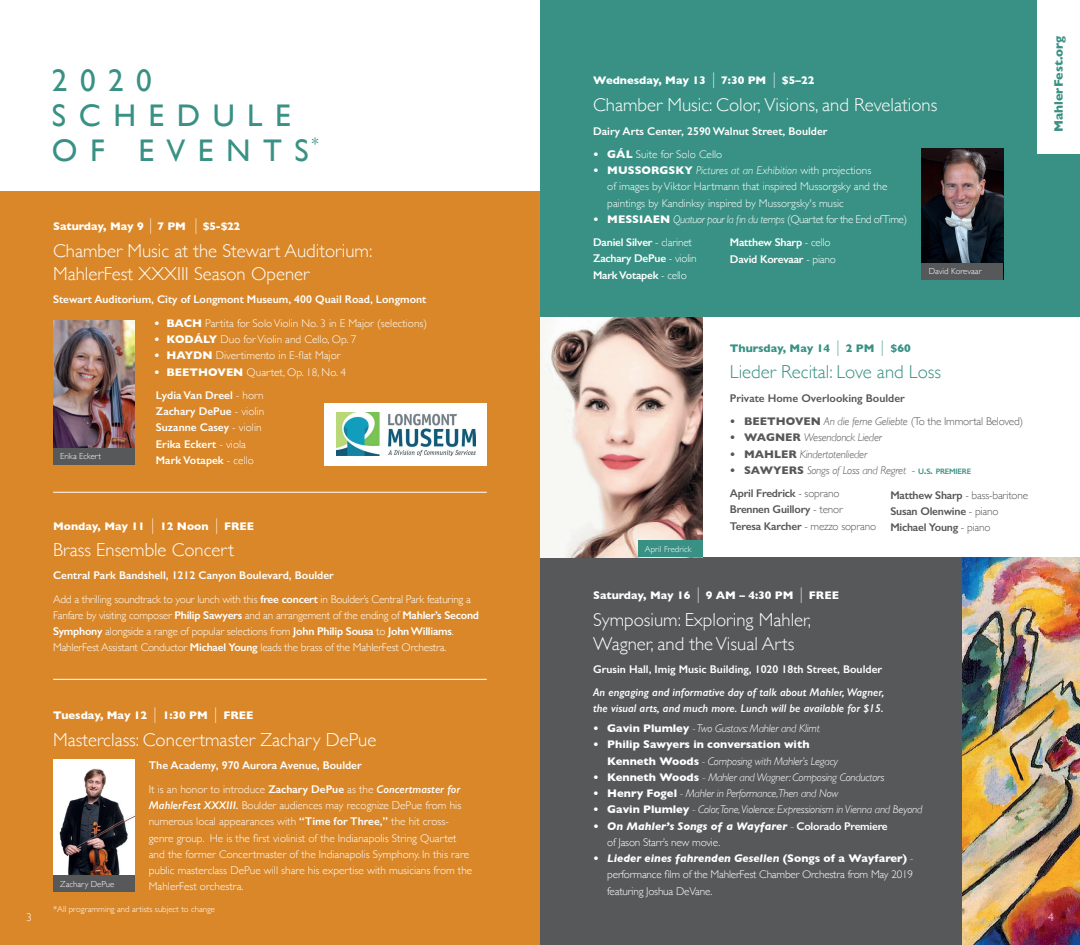
<style>
.page{position:relative;width:1080px;height:945px;background:#fff}
.page>*{position:absolute;margin:0;border:0;box-sizing:border-box;transform-origin:0 0}
.t1{font:31.25px/35px "Gill Sans";letter-spacing:.4em;color:#389184}
.t2{font:300 18.75px/23.4px "Gill Sans";color:#fff}
.t3{font:300 18.75px "Gill Sans";color:#389184}
.t4{font:700 12.5px "Gill Sans";color:#389184}
.t5{font:300 11.25px/16.2px "Gill Sans";color:#fff}
.t6{font:300 11.25px/16.2px "Gill Sans";letter-spacing:-.02em;color:#fff}
.t7{font:600 11.25px/16.2px "Gill Sans";color:#fff}
.t8{font:700 11.25px/16.2px "Gill Sans";color:#fff}
.t9{font:italic 300 11.25px "Gill Sans";letter-spacing:-.02em;color:#fff}
.t10{font:600 11.25px/16.2px "Gill Sans";letter-spacing:-.02em;color:#57585a}
.t11{font:italic 300 11.25px/23.4px "Gill Sans";letter-spacing:-.02em;color:#57585a}
.t12{font:italic 600 11.25px/16.2px "Gill Sans";color:#fff}
.t13{font:300 11.25px/23.4px "Gill Sans";letter-spacing:-.04em;color:#fff}
.t14{font:600 11.25px/16.2px "Gill Sans";letter-spacing:-.02em;color:#fff}
.t15{font:italic 700 11.25px/16.2px "Gill Sans";color:#fff}
.t16{font:300 11.25px "Gill Sans";letter-spacing:-.02em;color:#57585a}
.t17{font:600 11.25px "Gill Sans";color:#57585a}
.t18{font:700 11.25px "Gill Sans";color:#389184}
.t19{font:300 8.75px "Gill Sans";color:#fff}
.s1{font-weight:300;font-size:16.88px}
.s2{font-weight:700}
.s3{font-weight:600}
.s4{font-weight:300}
.s5{font-style:italic}
.s6{font-weight:600;font-style:italic}
.s7{font-weight:700;font-style:normal}
.s8{font-style:normal}
.s9{font-weight:600;font-style:normal;font-size:7.88px;color:#389184}
.s10{font-weight:600;font-style:normal;color:#389184}
.s11{font-weight:600;font-style:normal}
.s12{font-weight:300;font-style:italic}
.s13{font-weight:300;font-style:normal}
.s14{font-weight:700;font-style:italic}
</style>
<div class="page">
<div style="left:540px;top:557px;width:540px;height:388px;background:#57585a"></div>
<img style="left:540px;top:317px;width:162px;height:240px">
<div style="left:540px;top:0;width:540px;height:317px;background:#389184"></div>
<div style="left:0;top:191px;width:540px;height:754px;background:#d98728"></div>
<div style="left:1037px;top:0;width:43px;height:153px;background:#fff"></div>
<hr style="left:53px;top:492px;width:434px;height:1px;background:#fff">
<img style="left:53px;top:321px;width:82px;height:127px">
<div style="left:53px;top:448px;width:82px;height:16px;background:#57585a"></div>
<div style="left:325px;top:403px;width:162px;height:63px;background:#fff"></div>
<img style="left:336px;top:413px;width:139px;height:43px">
<img style="left:922px;top:148px;width:81px;height:115px">
<div style="left:922px;top:263px;width:81px;height:16px;background:#57585a"></div>
<hr style="left:53px;top:679px;width:434px;height:1px;background:#fff">
<img style="left:53px;top:760px;width:82px;height:116px">
<div style="left:53px;top:876px;width:82px;height:16px;background:#57585a"></div>
<img style="left:962px;top:557px;width:118px;height:388px">
<div style="left:638px;top:541px;width:64px;height:16px;background:#389184"></div>
<h1 class="t1" style="left:52px;top:63px;width:268px">2020<br>SCHEDULE<br>OF EVENTS<sup>*</sup></h1>
<p class="t5" style="left:26px;top:909px;width:7px">3</p>
<p class="t8" style="left:53px;top:218px;width:189px">Saturday, May 9 <span class="s1">|</span> 7 PM <span class="s1">|</span> $5-$22</p>
<h2 class="t2" style="left:53px;top:238px;width:321px">Chamber Music at the Stewart Auditorium:<br>MahlerFest XXXIII Season Opener</h2>
<p class="t7" style="left:53px;top:291px;width:375px">Stewart Auditorium, City of Longmont Museum, 400 Quail Road, Longmont</p>
<p class="t5" style="left:154px;top:314px;width:275px"><span class="s2">• BACH</span> Partita for Solo Violin No. 3 in E Major (selections)</p>
<p class="t5" style="left:154px;top:331px;width:204px"><span class="s2">• KODÁLY</span> Duo for Violin and Cello, Op. 7</p>
<p class="t5" style="left:154px;top:347px;width:188px"><span class="s2">• HAYDN</span> Divertimento in E-flat Major</p>
<p class="t5" style="left:154px;top:360px;width:194px;line-height:23.4px"><span class="s2">• BEETHOVEN</span> Quartet, Op. 18, No. 4<br><span class="s3">Lydia Van Dreel</span> - horn</p>
<p class="t7" style="left:156px;top:403px;width:110px">Zachary DePue <span class="s4">- violin<br></span>Suzanne Casey <span class="s4">- violin<br></span>Erika Eckert <span class="s4">- viola<br></span>Mark Votapek <span class="s4">- cello</span></p>
<p class="t19" style="left:60px;top:449px;width:43px">Erika Eckert</p>
<p class="t8" style="left:53px;top:518px;width:202px">Monday, May 11 <span class="s1">|</span> 12 Noon <span class="s1">|</span> FREE</p>
<h2 class="t2" style="left:53px;top:537px;width:182px">Brass Ensemble Concert</h2>
<p class="t6" style="left:53px;top:563px;width:419px;line-height:23.4px"><span class="s3">Central Park Bandshell, 1212 Canyon Boulevard, Boulder<br></span>Add a thrilling soundtrack to your lunch with this <span class="s3">free concert</span> in Boulder’s Central Park featuring a</p>
<p class="t6" style="left:53px;top:606px;width:427px">Fanfare by visiting composer <span class="s3">Philip Sawyers</span> and an arrangement of the ending of <span class="s3">Mahler’s Second<br>Symphony</span> alongside a range of popular selections from <span class="s3">John Philip Sousa</span> to <span class="s3">John Williams</span>.<br>MahlerFest Assistant Conductor <span class="s3">Michael Young</span> leads the brass of the MahlerFest Orchestra.</p>
<p class="t8" style="left:53px;top:707px;width:202px">Tuesday, May 12 <span class="s1">|</span> 1:30 PM <span class="s1">|</span> FREE</p>
<h2 class="t2" style="left:53px;top:727px;width:325px">Masterclass: Concertmaster Zachary DePue</h2>
<p class="t7" style="left:149px;top:754px;width:313px;line-height:23.4px">The Academy, 970 Aurora Avenue, Boulder<br><span class="s4">It is an honor to introduce</span> Zachary DePue <span class="s4">as the</span> <span class="s5">Concertmaster for</span></p>
<p class="t5" style="left:149px;top:797px;width:325px"><span class="s6">MahlerFest XXXIII.</span> Boulder audiences may recognize DePue from his numerous local appearances with <span class="s3">“Time for Three,”</span> the hit cross&shy;genre group. He is the first violinist of the Indianapolis String Quartet and the former Concertmaster of the Indianapolis Symphony. In this rare public masterclass DePue will share his expertise with musicians from the MahlerFest orchestra.</p>
<p class="t19" style="left:60px;top:877px;width:56px">Zachary DePue</p>
<p class="t19" style="left:53px;top:902px;width:163px">*All programming and artists subject to change</p>
<p class="t8" style="left:593px;top:72px;width:223px">Wednesday, May 13 <span class="s1">|</span> 7:30 PM <span class="s1">|</span> $5–22</p>
<h2 class="t2" style="left:593px;top:93px;width:346px">Chamber Music: Color, Visions, and Revelations</h2>
<p class="t7" style="left:593px;top:123px;width:236px">Dairy Arts Center, 2590 Walnut Street, Boulder</p>
<p class="t5" style="left:593px;top:146px;width:131px"><span class="s2">• GÁL</span> Suite for Solo Cello</p>
<p class="t5" style="left:607px;top:162px;width:282px;text-indent:-14px"><span class="s2">• MUSSORGSKY</span> <span class="s5">Pictures at an Exhibition</span> with projections<br>of images by Viktor Hartmann that inspired Mussorgsky and the paintings by Kandinksy inspired by Mussorgsky's music</p>
<p class="t13" style="left:593px;top:207px;width:316px"><span class="s2">• MESSIAEN</span> <span class="s5">Quatuor pour la fin du temps</span> (Quartet for the End of Time)<br><span class="s3">Daniel Silver</span> - clarinet</p>
<p class="t14" style="left:593px;top:250px;width:105px">Zachary DePue <span class="s4">- violin<br></span>Mark Votapek <span class="s4">- cello</span></p>
<p class="t14" style="left:730px;top:234px;width:107px">Matthew Sharp <span class="s4">- cello<br></span>David Korevaar <span class="s4">- piano</span></p>
<p class="t19" style="left:929px;top:265px;width:54px">David Korevaar</p>
<p class="t4" style="left:1049px;top:132px;width:98px;rotate:-90deg">MahlerFest.org</p>
<p class="t19" style="left:645px;top:542px;width:48px">April Fredrick</p>
<p class="t18" style="left:730px;top:339px;width:182px">Thursday, May 14 <span class="s1">|</span> 2 PM <span class="s1">|</span> $60</p>
<h2 class="t3" style="left:730px;top:358px;width:213px">Lieder Recital: Love and Loss</h2>
<p class="t17" style="left:730px;top:391px;width:176px">Private Home Overlooking Boulder</p>
<p class="t16" style="left:730px;top:413px;width:295px"><span class="s2">• BEETHOVEN</span> <span class="s5">An die ferne Geliebte</span> (To the Immortal Beloved)</p>
<p class="t11" style="left:730px;top:426px;width:153px"><span class="s7">• WAGNER</span> Wesendonck Lieder</p>
<p class="t11" style="left:730px;top:442px;width:139px"><span class="s7">• MAHLER</span> Kindertotenlieder</p>
<p class="t11" style="left:730px;top:458px;width:243px"><span class="s7">• SAWYERS</span> Songs of Loss and Regret <span class="s8">-</span> <span class="s9">U</span><span class="s10">.</span><span class="s9">S</span><span class="s10">.</span> <span class="s9">PREMIERE<br></span><span class="s11">April Fredrick</span> <span class="s8">- soprano</span></p>
<p class="t10" style="left:730px;top:501px;width:148px">Brennen Guillory <span class="s4">- tenor<br></span>Teresa Karcher <span class="s4">- mezzo soprano</span></p>
<p class="t10" style="left:890px;top:487px;width:139px">Matthew Sharp <span class="s4">- bass-baritone<br></span>Susan Olenwine <span class="s4">- piano<br></span>Michael Young <span class="s4">- piano</span></p>
<p class="t8" style="left:593px;top:587px;width:247px">Saturday, May 16 <span class="s1">|</span> 9 AM – 4:30 PM <span class="s1">|</span> FREE</p>
<h2 class="t2" style="left:593px;top:608px;width:219px">Symposium: Exploring Mahler,<br>Wagner, and the Visual Arts</h2>
<p class="t7" style="left:593px;top:661px;width:291px">Grusin Hall, Imig Music Building, 1020 18th Street, Boulder</p>
<p class="t12" style="left:593px;top:684px;width:293px">An engaging and informative day of talk about Mahler, Wagner, the visual arts, and much more. Lunch will be available for $15.</p>
<p class="t9" style="left:593px;top:722px;width:228px"><span class="s7">• Gavin Plumley</span> - Two Gustavs: Mahler and Klimt</p>
<p class="t8" style="left:607px;top:736px;width:232px;text-indent:-14px">• Philip Sawyers in conversation with<br>Kenneth Woods <span class="s12">- Composing with Mahler’s Legacy</span></p>
<p class="t9" style="left:593px;top:771px;width:293px"><span class="s7">• Kenneth Woods</span> - Mahler and Wagner: Composing Conductors</p>
<p class="t9" style="left:593px;top:787px;width:247px"><span class="s7">• Henry Fogel</span> - Mahler in Performance,Then and Now</p>
<p class="t9" style="left:593px;top:803px;width:331px"><span class="s7">• Gavin Plumley</span> - Color,Tone,Violence: Expressionism in Vienna and Beyond</p>
<p class="t15" style="left:607px;top:818px;width:282px;text-indent:-14px">• On Mahler’s Songs of a Wayfarer <span class="s4">-</span> <span class="s11">Colorado Premiere </span><span class="s13">of Jason Starr’s new movie.</span></p>
<p class="t5" style="left:607px;top:850px;width:307px;text-align:justify;text-indent:-14px"><span class="s14">• Lieder eines fahrenden Gesellen</span> <span class="s2">(Songs of a Wayfarer)</span> <span class="s5">- </span>performance film of the MahlerFest Chamber Orchestra from May 2019 featuring Joshua DeVane.</p>
<p class="t5" style="left:1048px;top:908px;width:7px">4</p>
</div>
